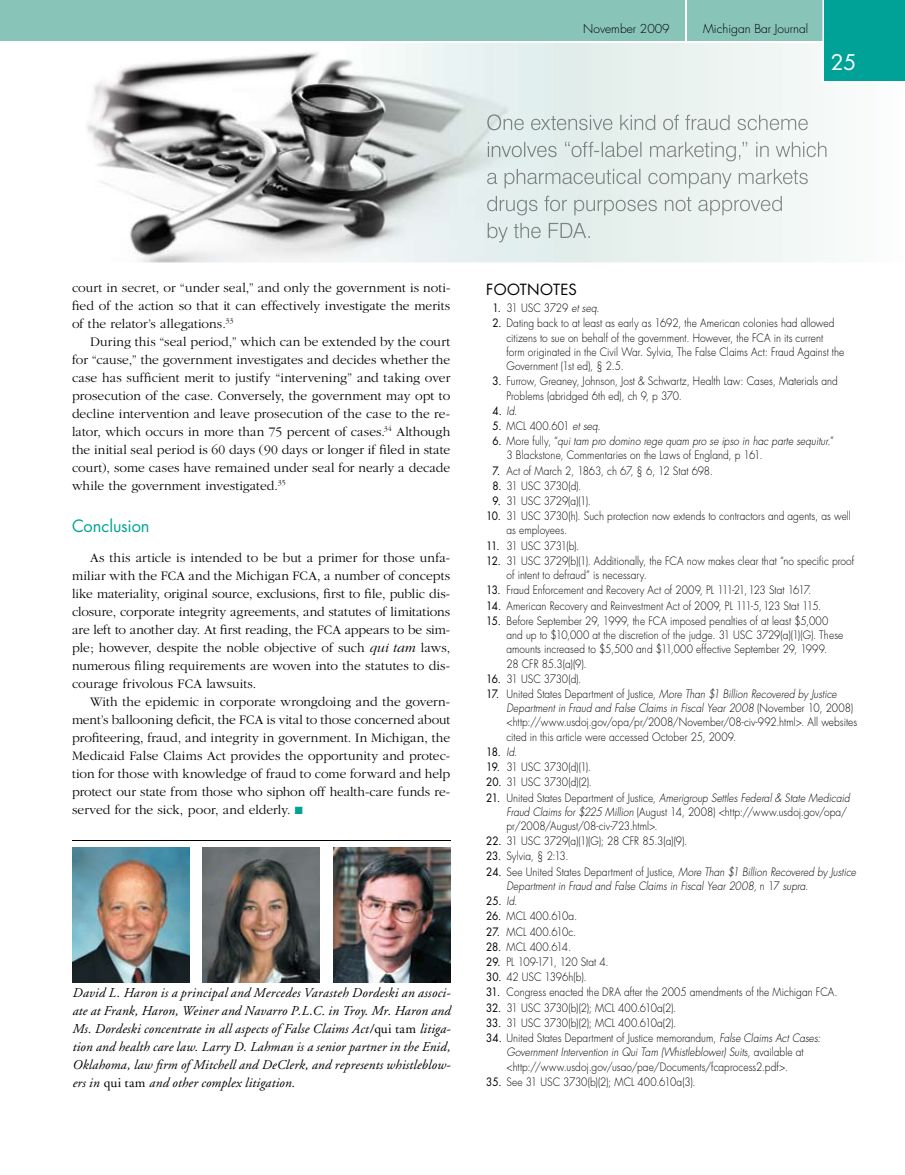
<style>
.page{position:relative;width:905px;height:1175px;background:#fff}
.page>*{position:absolute;margin:0;border:0;box-sizing:border-box;transform-origin:0 0}
.t1{font:21px "Futura";color:#fff}
.t2{font:16.5px "Futura";letter-spacing:-.005em;color:#00a297}
.t3{font:15px "Futura";letter-spacing:.02em;color:#000}
.t4{font:300 13.5px/18px "Garamond";color:#000;text-align:justify}
.t5{font:italic 13.5px/18px "Adobe Garamond";letter-spacing:.01em;color:#000;text-align:justify}
.t6{font:300 12px "Futura";color:#000}
.t7{font:300 11.25px/14.2px "Futura";letter-spacing:.005em;color:#000;scale:.9 1}
.t8{font:italic 300 11.25px/14.2px "Futura";letter-spacing:.005em;color:#000;scale:.9 1}
.t9{font:300 11.25px "Futura";letter-spacing:-.015em;color:#000;scale:.9 1}
.t10{font:300 11.25px "Futura";letter-spacing:-.02em;color:#000;scale:.9 1}
.t11{font:11.25px "Futura";color:#000;scale:.9 1}
.t12{font:300 11.25px "Futura";letter-spacing:-.04em;color:#000;scale:.9 1}
.s1{font-style:italic}
.s2{color:#00a297}
.s3{font-style:normal}
.s4{font-weight:400}
.s5{font-weight:300;font-style:italic}
.s6{font-weight:300}
.s7{font-weight:400;font-style:normal}
</style>
<div class="page">
<img style="left:85px;top:43px;width:467px;height:219px">
<div style="left:0;top:0;width:904px;height:42px;background:#88c4b8"></div>
<hr style="left:0;top:41px;width:904px;height:2px;background:#fff">
<hr style="left:685px;top:0;width:1px;height:42px;background:#fff">
<div style="left:822px;top:0;width:82px;height:82px;background:#00a297"></div>
<hr style="left:72px;top:839px;width:378px;height:1px;background:#000">
<img style="left:72px;top:847px;width:117px;height:135px">
<img style="left:202px;top:847px;width:118px;height:135px">
<img style="left:333px;top:847px;width:117px;height:135px">
<img style="left:552px;top:114px;width:256px;height:16px">
<img style="left:487px;top:114px;width:65px;height:16px">
<img style="left:552px;top:141px;width:276px;height:20px">
<img style="left:488px;top:141px;width:64px;height:20px">
<img style="left:552px;top:169px;width:256px;height:19px">
<img style="left:487px;top:169px;width:65px;height:19px">
<img style="left:552px;top:196px;width:231px;height:19px">
<img style="left:487px;top:196px;width:65px;height:19px">
<img style="left:552px;top:223px;width:37px;height:19px">
<img style="left:487px;top:223px;width:65px;height:19px">
<p class="t6" style="left:583px;top:21px;width:88px">November 2009</p>
<p class="t6" style="left:703px;top:21px;width:106px">Michigan Bar Journal</p>
<h1 class="t1" style="left:830px;top:48px;width:27px">25</h1>
<p class="t4" style="left:72px;top:279px;width:380px">court in secret, or “under seal,” and only the government is noti&shy;fied of the action so that it can effectively investigate the merits of the relator’s allegations.<sup>33</sup></p>
<p class="t4" style="left:72px;top:333px;width:380px;text-indent:18px">During this “seal period,” which can be extended by the court for “cause,” the government investigates and decides whether the case has sufficient merit to justify “intervening” and taking over prosecution of the case. Conversely, the government may opt to decline intervention and leave prosecution of the case to the re&shy;lator, which occurs in more than 75 percent of cases.<sup>34</sup> Although the initial seal period is 60 days (90 days or longer if filed in state court), some cases have remained under seal for nearly a decade while the government investigated.<sup>35</sup></p>
<h2 class="t2" style="left:72px;top:514px;width:79px">Conclusion</h2>
<p class="t4" style="left:72px;top:549px;width:380px;text-indent:18px">As this article is intended to be but a primer for those unfa&shy;miliar with the FCA and the Michigan FCA, a number of concepts like materiality, original source, exclusions, first to file, public dis&shy;closure, corporate integrity agreements, and statutes of limitations are left to another day. At first reading, the FCA appears to be sim&shy;ple; however, despite the noble objective of such <span class="s1">qui tam</span> laws, numerous filing requirements are woven into the statutes to dis&shy;courage frivolous FCA lawsuits.</p>
<p class="t4" style="left:72px;top:693px;width:380px;text-indent:18px">With the epidemic in corporate wrongdoing and the govern&shy;ment’s ballooning deficit, the FCA is vital to those concerned about profiteering, fraud, and integrity in government. In Michigan, the Medicaid False Claims Act provides the opportunity and protec&shy;tion for those with knowledge of fraud to come forward and help protect our state from those who siphon off health-care funds re&shy;served for the sick, poor, and elderly. <span class="s2">■</span></p>
<p class="t5" style="left:72px;top:983px;width:380px">David L. Haron is a principal and Mercedes Varasteh Dordeski an associ&shy;ate at Frank, Haron, Weiner and Navarro P.L.C. in Troy. Mr. Haron and Ms. Dordeski concentrate in all aspects of False Claims Act/<span class="s3">qui tam</span> litiga&shy;tion and health care law. Larry D. Lahman is a senior partner in the Enid, Oklahoma, law firm of Mitchell and DeClerk, and represents whistleblow&shy;ers in <span class="s3">qui tam</span> and other complex litigation.</p>
<h3 class="t3" style="left:486px;top:279px;width:92px">FOOTNOTES</h3>
<p class="t9" style="left:492px;top:301px;width:120px"><span class="s4">1.</span> 31 USC 3729 <span class="s1">et seq</span>.</p>
<p class="t7" style="left:506px;top:316px;width:377px;text-indent:-14px"><span class="s4">2.</span> Dating back to at least as early as 1692, the American colonies had allowed citizens to sue on behalf of the government. However, the FCA in its current<br>form originated in the Civil War. Sylvia, The False Claims Act: Fraud Against the Government (1st ed), § 2.5.</p>
<p class="t7" style="left:506px;top:374px;width:369px;text-indent:-14px"><span class="s4">3.</span> Furrow, Greaney, Johnson, Jost &amp; Schwartz, Health Law: Cases, Materials and<br>Problems (abridged 6th ed), ch 9, p 370.</p>
<p class="t11" style="left:492px;top:403px;width:29px">4. <span class="s5">Id</span><span class="s6">.</span></p>
<p class="t7" style="left:492px;top:419px;width:122px"><span class="s4">5.</span> MCL 400.601 <span class="s1">et seq</span>.</p>
<p class="t7" style="left:506px;top:434px;width:365px;text-indent:-14px"><span class="s4">6.</span> More fully, “<span class="s1">qui tam pro domino rege quam pro se ipso in hac parte sequitur.</span>”<br>3 Blackstone, Commentaries on the Laws of England, p 161.</p>
<p class="t7" style="left:492px;top:463px;width:246px"><span class="s4">7.</span> Act of March 2, 1863, ch 67, § 6, 12 Stat 698.</p>
<p class="t10" style="left:492px;top:478px;width:100px"><span class="s4">8.</span> 31 USC 3730(d).</p>
<p class="t9" style="left:492px;top:493px;width:111px"><span class="s4">9.</span> 31 USC 3729(a)(1).</p>
<p class="t7" style="left:506px;top:509px;width:384px;text-indent:-20px"><span class="s4">10.</span> 31 USC 3730(h). Such protection now extends to contractors and agents, as well as employees.</p>
<p class="t12" style="left:486px;top:538px;width:105px"><span class="s4">11.</span> 31 USC 3731(b).</p>
<p class="t7" style="left:506px;top:554px;width:388px;text-indent:-20px"><span class="s4">12.</span> 31 USC 3729(b)(1). Additionally, the FCA now makes clear that “no specific proof of intent to defraud” is necessary.</p>
<p class="t7" style="left:486px;top:583px;width:362px"><span class="s4">13.</span> Fraud Enforcement and Recovery Act of 2009, PL 111-21, 123 Stat 1617.</p>
<p class="t7" style="left:486px;top:598px;width:374px"><span class="s4">14.</span> American Recovery and Reinvestment Act of 2009, PL 111-5, 123 Stat 115.</p>
<p class="t7" style="left:506px;top:613px;width:376px;text-indent:-20px"><span class="s4">15.</span> Before September 29, 1999, the FCA imposed penalties of at least $5,000 and up to $10,000 at the discretion of the judge. 31 USC 3729(a)(1)(G). These amounts increased to $5,500 and $11,000 effective September 29, 1999.<br>28 CFR 85.3(a)(9).</p>
<p class="t10" style="left:486px;top:671px;width:107px"><span class="s4">16.</span> 31 USC 3730(d).</p>
<p class="t7" style="left:506px;top:687px;width:391px;text-indent:-20px"><span class="s4">17.</span> United States Department of Justice, <span class="s1">More Than $1 Billion Recovered by Justice Department in Fraud and False Claims in Fiscal Year 2008</span> (November 10, 2008) &lt;http://www.usdoj.gov/opa/pr/2008/November/08-civ-992.html&gt;. All websites cited in this article were accessed October 25, 2009.</p>
<p class="t11" style="left:486px;top:744px;width:36px">18. <span class="s5">Id</span><span class="s6">.</span></p>
<p class="t10" style="left:486px;top:759px;width:118px"><span class="s4">19.</span> 31 USC 3730(d)(1).</p>
<p class="t10" style="left:486px;top:775px;width:119px"><span class="s4">20.</span> 31 USC 3730(d)(2).</p>
<p class="t7" style="left:506px;top:790px;width:383px;text-indent:-20px"><span class="s4">21.</span> United States Department of Justice, <span class="s1">Amerigroup Settles Federal &amp; State Medicaid<br>Fraud Claims for $225 Million</span> (August 14, 2008) &lt;http://www.usdoj.gov/opa/ pr/2008/August/08-civ-723.html&gt;.</p>
<p class="t9" style="left:486px;top:834px;width:225px"><span class="s4">22.</span> 31 USC 3729(a)(1)(G); 28 CFR 85.3(a)(9).</p>
<p class="t7" style="left:486px;top:849px;width:93px"><span class="s4">23.</span> Sylvia, § 2:13.</p>
<p class="t8" style="left:506px;top:864px;width:390px;text-indent:-20px"><span class="s7">24.</span> <span class="s3">See United States Department of Justice,</span> More Than $1 Billion Recovered by Justice<br>Department in Fraud and False Claims in Fiscal Year 2008, <span class="s3">n 17</span> supra<span class="s3">.</span></p>
<p class="t11" style="left:486px;top:893px;width:36px">25. <span class="s5">Id</span><span class="s6">.</span></p>
<p class="t7" style="left:486px;top:909px;width:103px"><span class="s4">26.</span> MCL 400.610a.</p>
<p class="t7" style="left:486px;top:924px;width:102px"><span class="s4">27.</span> MCL 400.610c.</p>
<p class="t7" style="left:486px;top:939px;width:96px"><span class="s4">28.</span> MCL 400.614.</p>
<p class="t7" style="left:486px;top:954px;width:138px"><span class="s4">29.</span> PL 109-171, 120 Stat 4.</p>
<p class="t7" style="left:486px;top:970px;width:113px"><span class="s4">30.</span> 42 USC 1396h(b).</p>
<p class="t7" style="left:486px;top:985px;width:392px"><span class="s4">31.</span> Congress enacted the DRA after the 2005 amendments of the Michigan FCA.</p>
<p class="t7" style="left:486px;top:1000px;width:212px"><span class="s4">32.</span> 31 USC 3730(b)(2); MCL 400.610a(2).</p>
<p class="t7" style="left:486px;top:1015px;width:212px"><span class="s4">33.</span> 31 USC 3730(b)(2); MCL 400.610a(2).</p>
<p class="t7" style="left:506px;top:1030px;width:350px;text-indent:-20px"><span class="s4">34.</span> United States Department of Justice memorandum, <span class="s1">False Claims Act Cases:<br>Government Intervention in Qui Tam (Whistleblower) Suits,</span> available at &lt;http://www.usdoj.gov/usao/pae/Documents/fcaprocess2.pdf&gt;.</p>
<p class="t7" style="left:486px;top:1074px;width:234px"><span class="s4">35.</span> See 31 USC 3730(b)(2); MCL 400.610a(3).</p>
</div>
